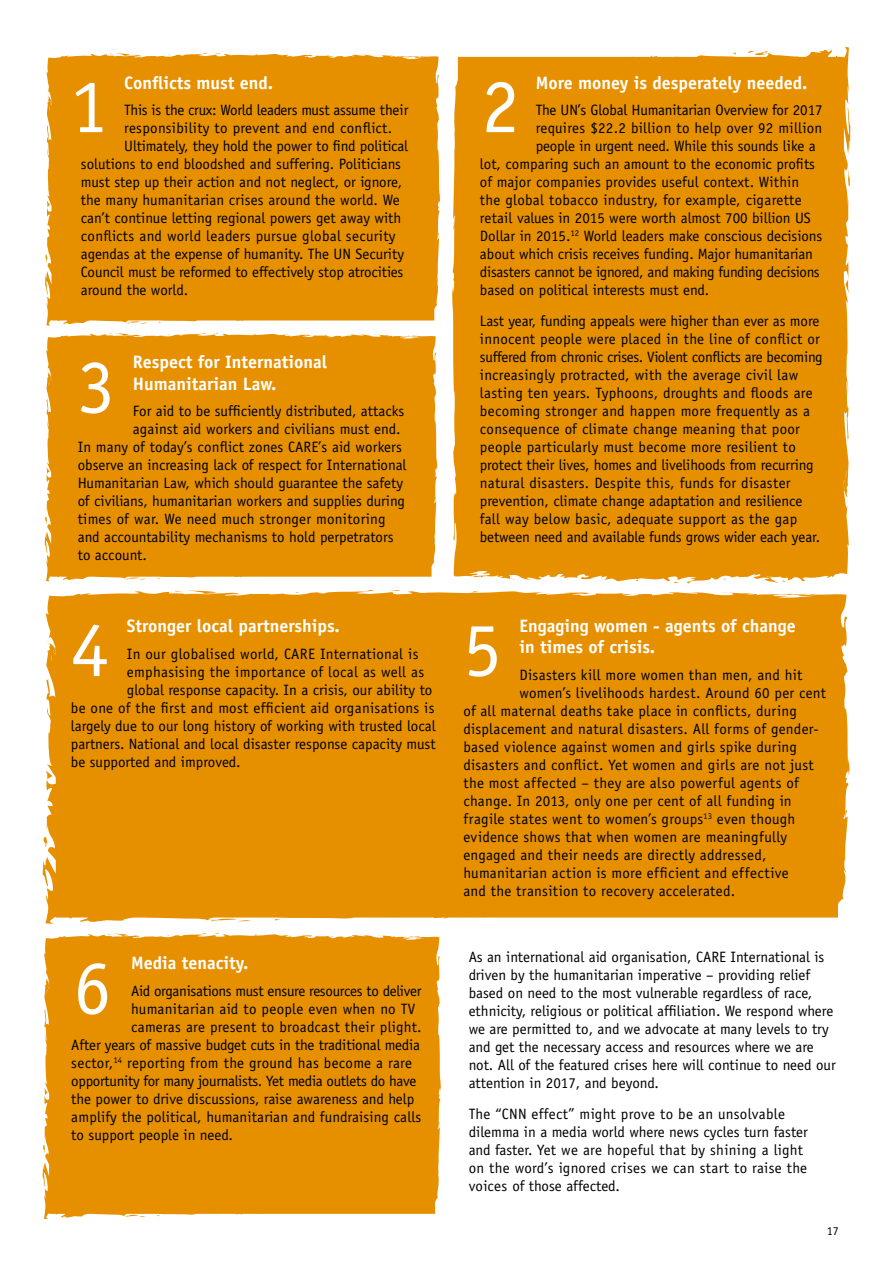
<style>
.page{position:relative;width:893px;height:1263px;background:#fff}
.page>*{position:absolute;margin:0;border:0;box-sizing:border-box;transform-origin:0 0}
.t1{font:76.5px "Officina Sans";color:#fff}
.t2{font:700 18px/21.6px "Officina Sans";color:#fff}
.t3{font:15px/18px "Officina Sans";color:#000}
.t4{font:15px "Officina Sans";letter-spacing:.02em;color:#000}
.t5{font:15px "Officina Sans";letter-spacing:-.02em;color:#000}
.t6{font:12px "Officina Sans";color:#000}
</style>
<div class="page">
<div style="left:45px;top:53px;width:395px;height:273px;background:#e69000"></div>
<svg style="left:47px;top:93px;width:5px;height:18px"></svg>
<svg style="left:136px;top:323px;width:14px;height:1px"></svg>
<svg style="left:45px;top:253px;width:3px;height:11px"></svg>
<svg style="left:164px;top:54px;width:7px;height:3px"></svg>
<div style="left:452px;top:47px;width:398px;height:536px;background:#e69000"></div>
<svg style="left:844px;top:470px;width:4px;height:34px"></svg>
<svg style="left:745px;top:51px;width:13px;height:2px"></svg>
<svg style="left:848px;top:168px;width:2px;height:21px"></svg>
<svg style="left:724px;top:578px;width:6px;height:2px"></svg>
<svg style="left:674px;top:580px;width:7px;height:4px"></svg>
<div style="left:45px;top:333px;width:393px;height:248px;background:#e69000"></div>
<svg style="left:47px;top:369px;width:5px;height:16px"></svg>
<svg style="left:135px;top:579px;width:14px;height:1px"></svg>
<svg style="left:45px;top:516px;width:3px;height:9px"></svg>
<svg style="left:163px;top:334px;width:6px;height:2px"></svg>
<div style="left:43px;top:590px;width:807px;height:334px;background:#e69000"></div>
<svg style="left:47px;top:639px;width:9px;height:22px"></svg>
<svg style="left:470px;top:591px;width:9px;height:2px"></svg>
<svg style="left:229px;top:920px;width:28px;height:1px"></svg>
<svg style="left:43px;top:835px;width:5px;height:13px"></svg>
<svg style="left:286px;top:592px;width:13px;height:2px"></svg>
<svg style="left:386px;top:590px;width:14px;height:2px"></svg>
<div style="left:43px;top:933px;width:398px;height:286px;background:#e69000"></div>
<svg style="left:45px;top:975px;width:5px;height:19px"></svg>
<svg style="left:135px;top:1216px;width:13px;height:1px"></svg>
<svg style="left:43px;top:1143px;width:3px;height:11px"></svg>
<svg style="left:163px;top:935px;width:6px;height:2px"></svg>
<svg style="left:212px;top:933px;width:7px;height:2px"></svg>
<p class="t2" style="left:124px;top:72px;width:151px">Conflicts must end.</p>
<p class="t5" style="left:124px;top:102px;width:286px">This is the crux: World leaders must assume their</p>
<p class="t4" style="left:124px;top:120px;width:269px">responsibility to prevent and end conflict.</p>
<p class="t3" style="left:124px;top:137px;width:285px">Ultimately, they hold the power to find political</p>
<p class="t3" style="left:81px;top:155px;width:322px">solutions to end bloodshed and suffering. Politicians</p>
<p class="t3" style="left:81px;top:173px;width:323px">must step up their action and not neglect, or ignore,</p>
<p class="t3" style="left:81px;top:191px;width:321px">the many humanitarian crises around the world. We</p>
<p class="t3" style="left:81px;top:209px;width:322px">can’t continue letting regional powers get away with</p>
<p class="t4" style="left:81px;top:228px;width:316px">conflicts and world leaders pursue global security</p>
<p class="t3" style="left:81px;top:245px;width:325px">agendas at the expense of humanity. The UN Security</p>
<p class="t3" style="left:81px;top:263px;width:324px">Council must be reformed to effectively stop atrocities</p>
<p class="t3" style="left:81px;top:281px;width:109px">around the world.</p>
<h1 class="t1" style="left:70px;top:62px;width:40px">1</h1>
<p class="t2" style="left:133px;top:351px;width:196px">Respect for International<br>Humanitarian Law.</p>
<p class="t3" style="left:133px;top:402px;width:273px">For aid to be sufficiently distributed, attacks</p>
<p class="t3" style="left:133px;top:420px;width:269px">against aid workers and civilians must end.</p>
<p class="t3" style="left:78px;top:438px;width:326px">In many of today’s conflict zones CARE’s aid workers</p>
<p class="t3" style="left:78px;top:456px;width:330px">observe an increasing lack of respect for International</p>
<p class="t3" style="left:78px;top:474px;width:327px">Humanitarian Law, which should guarantee the safety</p>
<p class="t3" style="left:78px;top:492px;width:329px">of civilians, humanitarian workers and supplies during</p>
<p class="t4" style="left:78px;top:510px;width:309px">times of war. We need much stronger monitoring</p>
<p class="t3" style="left:78px;top:528px;width:317px">and accountability mechanisms to hold perpetrators</p>
<p class="t3" style="left:78px;top:546px;width:71px">to account.</p>
<h1 class="t1" style="left:77px;top:342px;width:40px">3</h1>
<p class="t2" style="left:536px;top:72px;width:273px">More money is desperately needed.</p>
<p class="t3" style="left:536px;top:101px;width:289px">The UN’s Global Humanitarian Overview for 2017</p>
<p class="t4" style="left:536px;top:120px;width:288px">requires $22.2 billion to help over 92 million</p>
<p class="t3" style="left:536px;top:137px;width:282px">people in urgent need. While this sounds like a</p>
<p class="t3" style="left:480px;top:155px;width:337px">lot, comparing such an amount to the economic profits</p>
<p class="t3" style="left:480px;top:173px;width:321px">of major companies provides useful context. Within</p>
<p class="t4" style="left:480px;top:192px;width:323px">the global tobacco industry, for example, cigarette</p>
<p class="t3" style="left:480px;top:209px;width:332px">retail values in 2015 were worth almost 700 billion US</p>
<p class="t3" style="left:480px;top:227px;width:344px">Dollar in 2015.<sup>12</sup> World leaders make conscious decisions</p>
<p class="t3" style="left:480px;top:245px;width:334px">about which crisis receives funding. Major humanitarian</p>
<p class="t5" style="left:480px;top:264px;width:341px">disasters cannot be ignored, and making funding decisions</p>
<p class="t3" style="left:480px;top:281px;width:231px">based on political interests must end.</p>
<p class="t3" style="left:480px;top:312px;width:344px">Last year, funding appeals were higher than ever as more innocent people were placed in the line of conflict or suffered from chronic crises. Violent conflicts are becoming increasingly protracted, with the average civil law lasting ten years. Typhoons, droughts and floods are becoming stronger and happen more frequently as a consequence of climate change meaning that poor people particularly must become more resilient to protect their lives, homes and livelihoods from recurring natural disasters. Despite this, funds for disaster prevention, climate change adaptation and resilience fall way below basic, adequate support as the gap between need and available funds grows wider each year.</p>
<h1 class="t1" style="left:481px;top:62px;width:40px">2</h1>
<h1 class="t1" style="left:71px;top:604px;width:40px">4</h1>
<p class="t2" style="left:519px;top:615px;width:278px">Engaging women - agents of change in times of crisis.</p>
<p class="t2" style="left:127px;top:615px;width:214px">Stronger local partnerships.</p>
<p class="t4" style="left:127px;top:645px;width:293px">In our globalised world, CARE International is</p>
<p class="t4" style="left:127px;top:663px;width:299px">emphasising the importance of local as well as</p>
<p class="t3" style="left:127px;top:681px;width:307px">global response capacity. In a crisis, our ability to</p>
<p class="t4" style="left:71px;top:699px;width:365px">be one of the first and most efficient aid organisations is</p>
<p class="t3" style="left:71px;top:717px;width:366px">largely due to our long history of working with trusted local</p>
<p class="t3" style="left:71px;top:735px;width:366px">partners. National and local disaster response capacity must</p>
<p class="t3" style="left:71px;top:753px;width:171px">be supported and improved.</p>
<h1 class="t1" style="left:463px;top:605px;width:40px">5</h1>
<p class="t3" style="left:519px;top:666px;width:285px">Disasters kill more women than men, and hit</p>
<p class="t3" style="left:519px;top:684px;width:308px">women’s livelihoods hardest. Around 60 per cent</p>
<p class="t3" style="left:463px;top:702px;width:335px">of all maternal deaths take place in conflicts, during</p>
<p class="t3" style="left:463px;top:720px;width:357px">displacement and natural disasters. All forms of gender-</p>
<p class="t3" style="left:463px;top:738px;width:335px">based violence against women and girls spike during</p>
<p class="t3" style="left:463px;top:756px;width:352px">disasters and conflict. Yet women and girls are not just</p>
<p class="t4" style="left:463px;top:774px;width:337px">the most affected – they are also powerful agents of</p>
<p class="t3" style="left:463px;top:792px;width:330px">change. In 2013, only one per cent of all funding in</p>
<p class="t3" style="left:463px;top:810px;width:333px">fragile states went to women’s groups<sup>13</sup> even though</p>
<p class="t3" style="left:463px;top:828px;width:325px">evidence shows that when women are meaningfully</p>
<p class="t3" style="left:463px;top:846px;width:305px">engaged and their needs are directly addressed,</p>
<p class="t3" style="left:463px;top:864px;width:327px">humanitarian action is more efficient and effective</p>
<p class="t4" style="left:463px;top:882px;width:273px">and the transition to recovery accelerated.</p>
<p class="t2" style="left:131px;top:952px;width:119px">Media tenacity.</p>
<p class="t5" style="left:131px;top:982px;width:292px">Aid organisations must ensure resources to deliver</p>
<p class="t4" style="left:131px;top:1000px;width:286px">humanitarian aid to people even when no TV</p>
<p class="t4" style="left:131px;top:1018px;width:292px">cameras are present to broadcast their plight.</p>
<p class="t3" style="left:71px;top:1036px;width:350px">After years of massive budget cuts in the traditional media</p>
<p class="t4" style="left:71px;top:1054px;width:342px">sector,<sup>14</sup> reporting from the ground has become a rare</p>
<p class="t5" style="left:71px;top:1072px;width:347px">opportunity for many journalists. Yet media outlets do have</p>
<p class="t3" style="left:71px;top:1090px;width:344px">the power to drive discussions, raise awareness and help</p>
<p class="t3" style="left:71px;top:1108px;width:351px">amplify the political, humanitarian and fundraising calls</p>
<p class="t3" style="left:71px;top:1126px;width:163px">to support people in need.</p>
<h1 class="t1" style="left:73px;top:943px;width:40px">6</h1>
<p class="t3" style="left:469px;top:948px;width:369px">As an international aid organisation, CARE International is driven by the humanitarian imperative – providing relief based on need to the most vulnerable regardless of race, ethnicity, religious or political affiliation. We respond where we are permitted to, and we advocate at many levels to try and get the necessary access and resources where we are not. All of the featured crises here will continue to need our attention in 2017, and beyond.</p>
<p class="t3" style="left:469px;top:1105px;width:341px">The “CNN effect” might prove to be an unsolvable dilemma in a media world where news cycles turn faster and faster. Yet we are hopeful that by shining a light on the word’s ignored crises we can start to raise the voices of those affected.</p>
<p class="t6" style="left:827px;top:1224px;width:13px">17</p>
</div>
